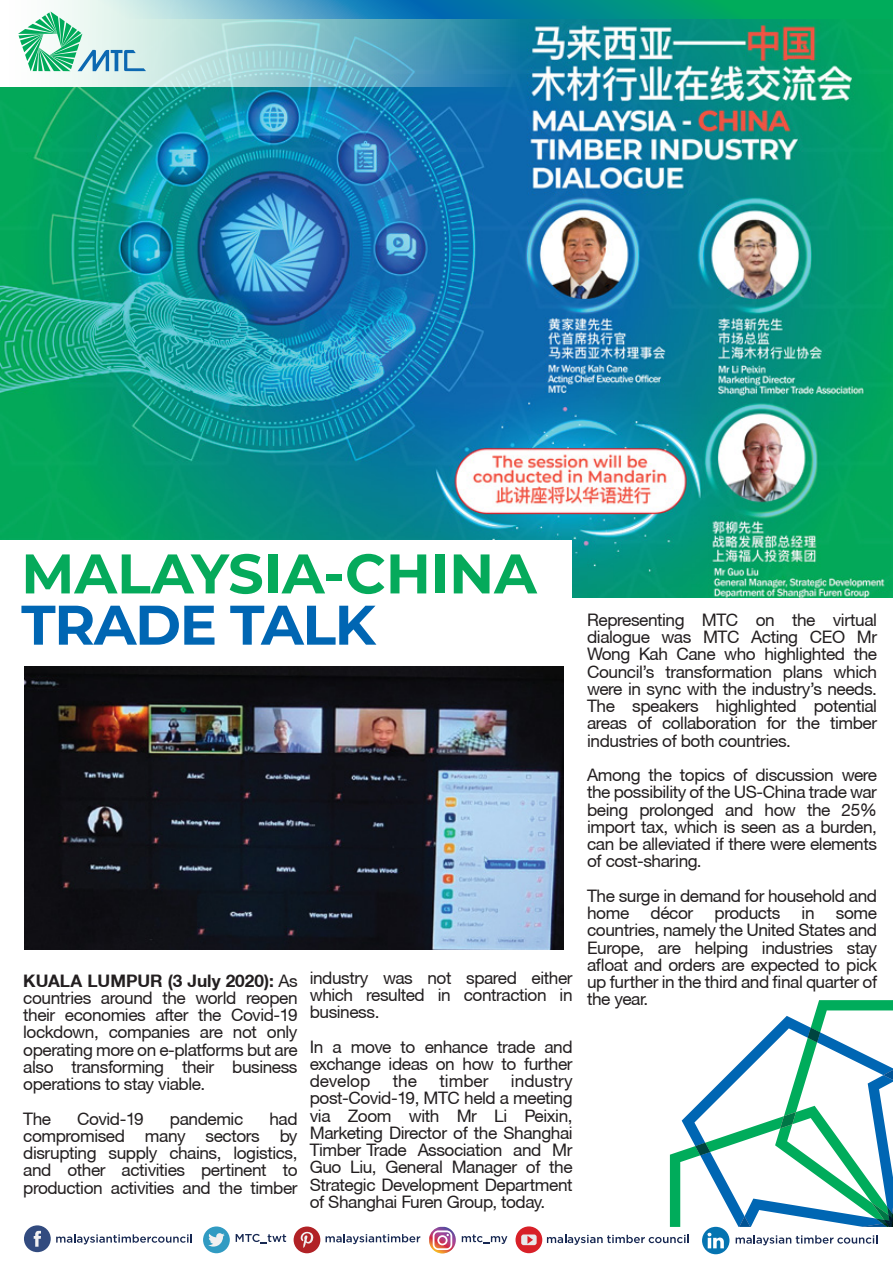
<style>
.page{position:relative;width:893px;height:1263px;background:#fff}
.page>*{position:absolute;margin:0;border:0;box-sizing:border-box;transform-origin:0 0}
.t1{font:700 55.65px "Montserrat";color:#05aa5b}
.t2{font:700 55.65px "Montserrat";letter-spacing:-.025em;color:#0066b3}
.t3{font:17.25px/17.2px "Helvetica Neue CE";letter-spacing:-.025em;color:#231f20;text-align:justify}
.s1{font-weight:700}
</style>
<div class="page">
<img style="left:0;top:19px;width:893px;height:579px">
<div style="left:0;top:541px;width:572px;height:121px;background:#fff"></div>
<svg style="left:56px;top:1234px;width:136px;height:10px"></svg>
<div style="left:24px;top:1225px;width:27px;height:27px;background:#324b7f;border-radius:50%"></div>
<svg style="left:34px;top:1231px;width:7px;height:16px"></svg>
<svg style="left:326px;top:1234px;width:94px;height:10px"></svg>
<div style="left:294px;top:1226px;width:26px;height:27px;background:#b12226;border-radius:50%"></div>
<svg style="left:301px;top:1231px;width:13px;height:17px"></svg>
<svg style="left:236px;top:1234px;width:50px;height:10px"></svg>
<div style="left:203px;top:1226px;width:27px;height:27px;background:#319bc2;border-radius:50%"></div>
<svg style="left:208px;top:1233px;width:17px;height:13px"></svg>
<svg style="left:462px;top:1234px;width:45px;height:10px"></svg>
<svg style="left:429px;top:1227px;width:27px;height:26px"></svg>
<div style="left:515px;top:1226px;width:27px;height:27px;background:#d82028;border-radius:50%"></div>
<div style="left:521px;top:1234px;width:16px;height:11px;background:#e8e8ea;border-radius:2px"></div>
<svg style="left:527px;top:1236px;width:6px;height:8px"></svg>
<svg style="left:547px;top:1235px;width:142px;height:10px"></svg>
<div style="left:702px;top:1227px;width:27px;height:27px;background:#0574b1;border-radius:50%"></div>
<svg style="left:707px;top:1233px;width:17px;height:15px"></svg>
<svg style="left:736px;top:1235px;width:141px;height:10px"></svg>
<img style="left:25px;top:666px;width:538px;height:284px">
<svg style="left:0;top:19px;width:520px;height:68px;background:#88c1ce"></svg>
<svg style="left:18px;top:19px;width:128px;height:52px;background:#9dd8c6"></svg>
<svg style="left:41px;top:0;width:852px;height:19px;background:#3ba7a4"></svg>
<svg style="left:670px;top:1000px;width:223px;height:227px"></svg>
<h1 class="t1" style="left:21px;top:533px;width:517px">MALAYSIA-CHINA</h1>
<h1 class="t2" style="left:21px;top:585px;width:356px">TRADE TALK</h1>
<p class="t3" style="left:23px;top:972px;width:276px"><span class="s1">KUALA LUMPUR (3 July 2020):</span> As countries around the world reopen their economies after the Covid-19 lockdown, companies are not only operating more on e-platforms but are also transforming their business operations to stay viable.</p>
<p class="t3" style="left:23px;top:1110px;width:29px">The</p>
<p class="t3" style="left:77px;top:1110px;width:68px">Covid-19</p>
<p class="t3" style="left:170px;top:1110px;width:75px">pandemic</p>
<p class="t3" style="left:23px;top:1110px;width:276px;text-indent:246px">had compromised many sectors by disrupting supply chains, logistics, and other activities pertinent to production activities and the timber</p>
<p class="t3" style="left:310px;top:969px;width:264px">industry was not spared either which resulted in contraction in business.</p>
<p class="t3" style="left:310px;top:1038px;width:264px">In a move to enhance trade and exchange ideas on how to further develop</p>
<p class="t3" style="left:310px;top:1072px;width:264px;text-indent:201px">industry post-Covid-19, MTC held a meeting via Zoom with Mr Li Peixin, Marketing Director of the Shanghai Timber Trade Association and Mr Guo Liu, General Manager of the Strategic Development Department of Shanghai Furen Group, today.</p>
<p class="t3" style="left:393px;top:1072px;width:26px">the</p>
<p class="t3" style="left:439px;top:1072px;width:51px">timber</p>
<p class="t3" style="left:587px;top:611px;width:291px">Representing MTC on the virtual dialogue was MTC Acting CEO Mr Wong Kah Cane who highlighted the Council’s transformation plans which were in sync with the industry’s needs.<br>The speakers highlighted potential areas of collaboration for the timber industries of both countries.</p>
<p class="t3" style="left:587px;top:766px;width:291px">Among the topics of discussion were the possibility of the US-China trade war being prolonged and how the 25% import tax, which is seen as a burden, can be alleviated if there were elements of cost-sharing.</p>
<p class="t3" style="left:587px;top:887px;width:291px">The surge in demand for household and home décor products in some countries, namely the United States and Europe, are helping industries stay afloat and orders are expected to pick up further in the third and final quarter of the year.</p>
</div>
